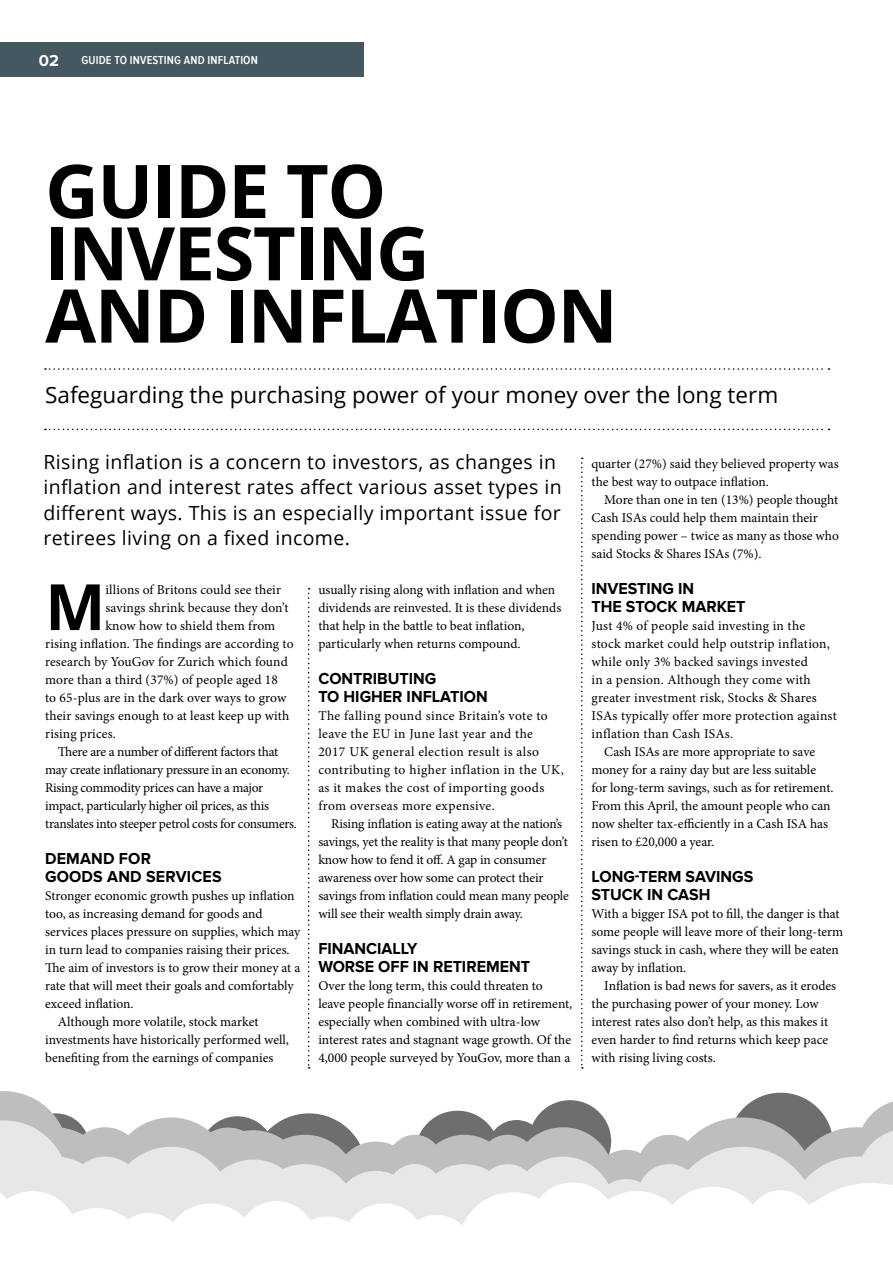
<style>
.page{position:relative;width:893px;height:1263px;background:#fff}
.page>*{position:absolute;margin:0;border:0;box-sizing:border-box;transform-origin:0 0}
.t1{font:700 74.1px/62.2px "Open Sans";letter-spacing:-.02em;color:#000}
.t2{font:700 63.9px "Open Sans";color:#000}
.t3{font:22.5px "Open Sans";color:#000}
.t4{font:19.5px/25.5px "Open Sans";letter-spacing:.02em;color:#000}
.t5{font:700 16.5px/18px "Proxima Nova";color:#000}
.t6{font:700 16.5px "Proxima Nova";color:#fff}
.t7{font:13.5px/18px "Minion Pro";color:#000}
.t8{font:13.5px/18px "Minion Pro";letter-spacing:.03em;color:#000}
.t9{font:13.5px "Minion Pro";letter-spacing:-.025em;color:#000}
.t10{font:13.5px "Minion Pro";letter-spacing:.02em;color:#000}
.t11{font:13.5px "Minion Pro";letter-spacing:-.02em;color:#000}
.t12{font:600 12px "Proxima Nova Cond";letter-spacing:.01em;color:#fff}
</style>
<div class="page">
<div style="left:0;top:42px;width:364px;height:34px;background:#455761"></div>
<svg style="left:45px;top:429px;width:784px;height:1px"></svg>
<svg style="left:45px;top:368px;width:784px;height:2px"></svg>
<svg style="left:581px;top:458px;width:2px;height:610px"></svg>
<svg style="left:308px;top:588px;width:2px;height:480px"></svg>
<svg style="left:0;top:1091px;width:806px;height:29px"></svg>
<svg style="left:0;top:1120px;width:778px;height:58px;fill:#bdbfbf"></svg>
<svg style="left:0;top:1178px;width:778px;height:47px;fill:#e6e8e8"></svg>
<svg style="left:778px;top:1099px;width:115px;height:106px"></svg>
<p class="t6" style="left:39px;top:51px;width:22px">02</p>
<p class="t12" style="left:82px;top:54px;width:178px">GUIDE TO INVESTING AND INFLATION</p>
<h1 class="t1" style="left:45px;top:158px;width:574px">GUIDE TO<br>INVESTING<br>AND INFLATION</h1>
<h3 class="t3" style="left:45px;top:379px;width:735px">Safeguarding the purchasing power of your money over the long term</h3>
<h3 class="t4" style="left:44px;top:448px;width:520px">Rising inflation is a concern to investors, as changes in inflation and interest rates affect various asset types in different ways. This is an especially important issue for retirees living on a fixed income.</h3>
<h2 class="t2" style="left:45px;top:562px;width:62px">M</h2>
<p class="t7" style="left:105px;top:581px;width:177px">illions of Britons could see their</p>
<p class="t7" style="left:105px;top:599px;width:185px">savings shrink because they don’t</p>
<p class="t7" style="left:105px;top:617px;width:171px">know how to shield them from</p>
<p class="t7" style="left:45px;top:635px;width:250px">rising inflation. The findings are according to</p>
<p class="t7" style="left:45px;top:653px;width:244px">research by YouGov for Zurich which found</p>
<p class="t7" style="left:45px;top:671px;width:234px">more than a third (37%) of people aged 18</p>
<p class="t7" style="left:45px;top:689px;width:243px">to 65-plus are in the dark over ways to grow</p>
<p class="t7" style="left:45px;top:707px;width:246px">their savings enough to at least keep up with</p>
<p class="t7" style="left:45px;top:725px;width:72px">rising prices.</p>
<p class="t9" style="left:58px;top:743px;width:222px">There are a number of different factors that</p>
<p class="t9" style="left:45px;top:761px;width:246px">may create inflationary pressure in an economy.</p>
<p class="t11" style="left:45px;top:779px;width:220px">Rising commodity prices can have a major</p>
<p class="t11" style="left:45px;top:797px;width:225px">impact, particularly higher oil prices, as this</p>
<p class="t9" style="left:45px;top:815px;width:253px">translates into steeper petrol costs for consumers.</p>
<p class="t5" style="left:45px;top:850px;width:178px">DEMAND FOR<br>GOODS AND SERVICES</p>
<p class="t7" style="left:45px;top:887px;width:251px">Stronger economic growth pushes up inflation</p>
<p class="t7" style="left:45px;top:905px;width:219px">too, as increasing demand for goods and</p>
<p class="t7" style="left:45px;top:923px;width:257px">services places pressure on supplies, which may</p>
<p class="t7" style="left:45px;top:941px;width:246px">in turn lead to companies raising their prices.</p>
<p class="t7" style="left:45px;top:959px;width:257px">The aim of investors is to grow their money at a</p>
<p class="t7" style="left:45px;top:977px;width:250px">rate that will meet their goals and comfortably</p>
<p class="t7" style="left:45px;top:995px;width:90px">exceed inflation.</p>
<p class="t7" style="left:58px;top:1013px;width:202px">Although more volatile, stock market</p>
<p class="t7" style="left:45px;top:1031px;width:245px">investments have historically performed well,</p>
<p class="t7" style="left:45px;top:1049px;width:230px">benefiting from the earnings of companies</p>
<p class="t7" style="left:318px;top:581px;width:244px">usually rising along with inflation and when dividends are reinvested. It is these dividends that help in the battle to beat inflation, particularly when returns compound.</p>
<p class="t5" style="left:318px;top:670px;width:171px">CONTRIBUTING<br>TO HIGHER INFLATION</p>
<p class="t8" style="left:318px;top:707px;width:247px">The falling pound since Britain’s vote to leave the EU in June last year and the<br>2017 UK general election result is also contributing to higher inflation in the UK, as it makes the cost of importing goods from overseas more expensive.</p>
<p class="t7" style="left:318px;top:815px;width:252px;text-indent:13px">Rising inflation is eating away at the nation’s savings, yet the reality is that many people don’t know how to fend it off. A gap in consumer awareness over how some can protect their savings from inflation could mean many people will see their wealth simply drain away.</p>
<p class="t5" style="left:318px;top:940px;width:213px">FINANCIALLY<br>WORSE OFF IN RETIREMENT</p>
<p class="t7" style="left:318px;top:977px;width:256px">Over the long term, this could threaten to leave people financially worse off in retirement, especially when combined with ultra-low interest rates and stagnant wage growth. Of the 4,000 people surveyed by YouGov, more than a</p>
<p class="t7" style="left:591px;top:455px;width:249px">quarter (27%) said they believed property was the best way to outpace inflation.</p>
<p class="t7" style="left:591px;top:491px;width:249px;text-indent:13px">More than one in ten (13%) people thought Cash ISAs could help them maintain their spending power – twice as many as those who said Stocks &amp; Shares ISAs (7%).</p>
<p class="t5" style="left:591px;top:580px;width:156px">INVESTING IN<br>THE STOCK MARKET</p>
<p class="t7" style="left:591px;top:617px;width:215px">Just 4% of people said investing in the</p>
<p class="t7" style="left:591px;top:635px;width:240px">stock market could help outstrip inflation,</p>
<p class="t10" style="left:591px;top:653px;width:218px">while only 3% backed savings invested</p>
<p class="t10" style="left:591px;top:671px;width:221px">in a pension. Although they come with</p>
<p class="t7" style="left:591px;top:689px;width:227px">greater investment risk, Stocks &amp; Shares</p>
<p class="t7" style="left:591px;top:707px;width:247px">ISAs typically offer more protection against</p>
<p class="t10" style="left:591px;top:725px;width:143px">inflation than Cash ISAs.</p>
<p class="t7" style="left:604px;top:743px;width:212px">Cash ISAs are more appropriate to save</p>
<p class="t7" style="left:591px;top:761px;width:226px">money for a rainy day but are less suitable</p>
<p class="t7" style="left:591px;top:779px;width:244px">for long-term savings, such as for retirement.</p>
<p class="t7" style="left:591px;top:797px;width:241px">From this April, the amount people who can</p>
<p class="t7" style="left:591px;top:815px;width:238px">now shelter tax-efficiently in a Cash ISA has</p>
<p class="t7" style="left:591px;top:833px;width:124px">risen to £20,000 a year.</p>
<p class="t5" style="left:591px;top:868px;width:163px">LONG-TERM SAVINGS<br>STUCK IN CASH</p>
<p class="t7" style="left:591px;top:905px;width:253px">With a bigger ISA pot to fill, the danger is that some people will leave more of their long-term savings stuck in cash, where they will be eaten away by inflation.</p>
<p class="t7" style="left:591px;top:977px;width:246px;text-indent:13px">Inflation is bad news for savers, as it erodes the purchasing power of your money. Low interest rates also don’t help, as this makes it even harder to find returns which keep pace with rising living costs.</p>
</div>
